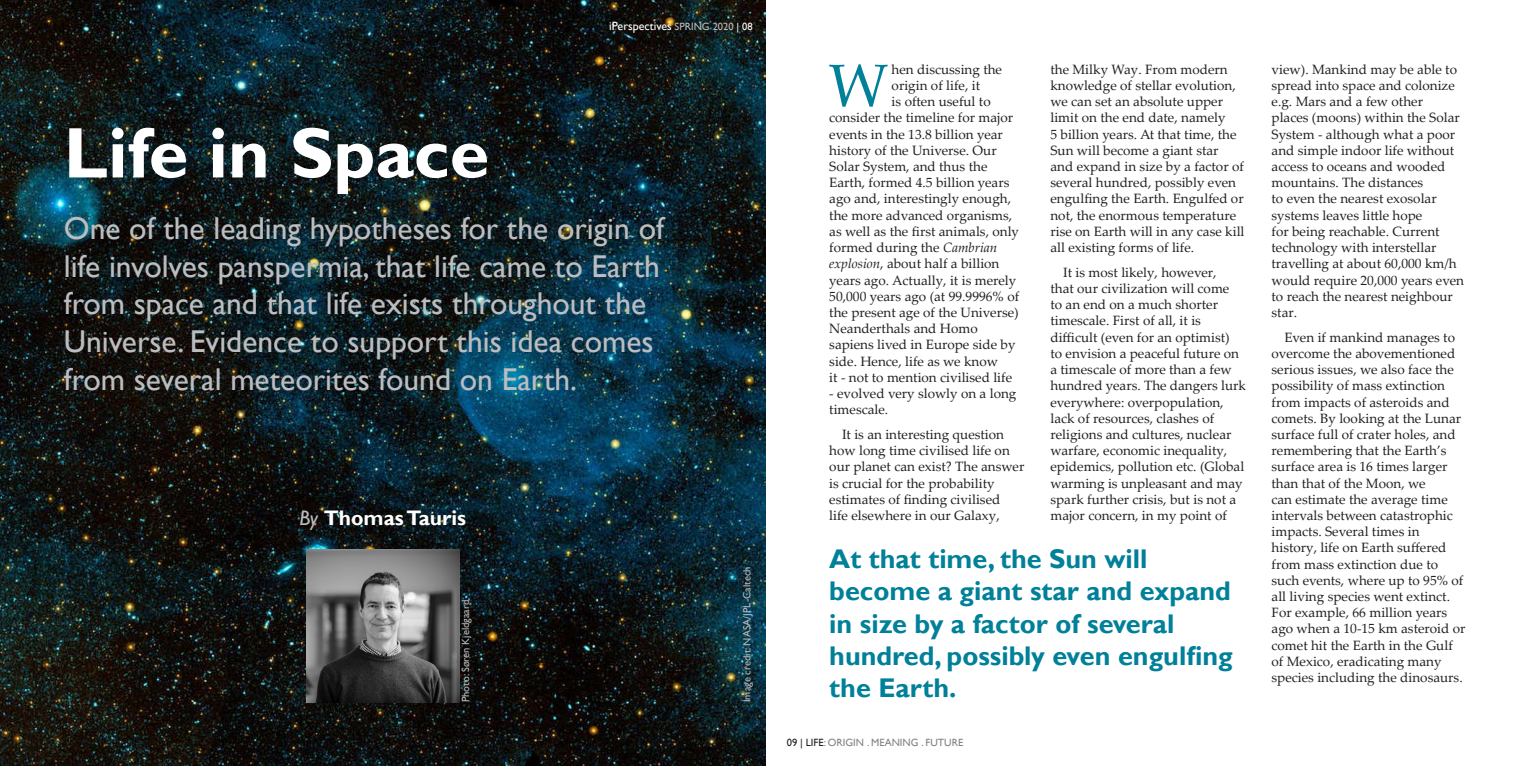
<style>
.page{position:relative;width:1531px;height:766px;background:#fff}
.page>*{position:absolute;margin:0;border:0;box-sizing:border-box;transform-origin:0 0}
.t1{font:700 72px "Gill Sans";color:#fff}
.t2{font:60px "Palatino Linotype";color:#008099}
.t3{font:31.5px/37.8px "Gill Sans";color:#bcbdc0}
.t4{font:700 27px/32.4px "Gill Sans";color:#008099}
.t5{font:700 21px "Gill Sans";color:#fff}
.t6{font:13.5px/16.2px "Palatino Linotype";color:#231f20}
.t7{font:12px "Gill Sans";color:#fff}
.t8{font:10.5px "Gill Sans";color:#bcbdc0}
.t9{font:10.5px "Gill Sans";color:#808285}
.s1{font-size:10.5px;color:#bcbdc0}
.s2{font-size:10.5px}
.s3{font-weight:400;font-style:italic;color:#bcbdc0}
.s4{font-style:italic}
.s5{color:#231f20}
</style>
<div class="page">
<img style="left:0;top:0;width:765px;height:765px">
<img style="left:306px;top:549px;width:153px;height:153px">
<p class="t7" style="left:609px;top:19px;width:145px">iPerspectives <span class="s1">SPRING 2020</span> <span class="s2">| 08</span></p>
<h1 class="t1" style="left:64px;top:110px;width:427px">Life in Space</h1>
<h3 class="t3" style="left:64px;top:210px;width:602px">One of the leading hypotheses for the origin of life involves panspermia, that life came to Earth from space and that life exists throughout the Universe. Evidence to support this idea comes from several meteorites found on Earth.</h3>
<h3 class="t5" style="left:299px;top:505px;width:168px"><span class="s3">By</span> Thomas Tauris</h3>
<p class="t8" style="left:459px;top:702px;width:104px;rotate:-90deg">Photo: Søren Kjeldgaard</p>
<p class="t8" style="left:741px;top:702px;width:137px;rotate:-90deg">Image credit: NASA/JPL-Caltech</p>
<h2 class="t2" style="left:828px;top:43px;width:62px">W</h2>
<p class="t6" style="left:891px;top:60px;width:112px">hen discussing the</p>
<p class="t6" style="left:891px;top:77px;width:90px">origin of life, it</p>
<p class="t6" style="left:891px;top:93px;width:101px">is often useful to</p>
<p class="t6" style="left:829px;top:109px;width:185px">consider the timeline for major</p>
<p class="t6" style="left:829px;top:125px;width:175px">events in the 13.8 billion year</p>
<p class="t6" style="left:829px;top:141px;width:169px">history of the Universe. Our</p>
<p class="t6" style="left:829px;top:158px;width:160px">Solar System, and thus the</p>
<p class="t6" style="left:829px;top:174px;width:182px">Earth, formed 4.5 billion years</p>
<p class="t6" style="left:829px;top:190px;width:183px">ago and, interestingly enough,</p>
<p class="t6" style="left:829px;top:206px;width:185px">the more advanced organisms,</p>
<p class="t6" style="left:829px;top:222px;width:191px">as well as the first animals, only</p>
<p class="t6" style="left:829px;top:239px;width:169px">formed during the <span class="s4">Cambrian</span></p>
<p class="t6" style="left:829px;top:255px;width:172px"><span class="s4">explosion</span>, about half a billion</p>
<p class="t6" style="left:829px;top:271px;width:189px">years ago. Actually, it is merely</p>
<p class="t6" style="left:829px;top:287px;width:191px">50,000 years ago (at 99.9996% of</p>
<p class="t6" style="left:829px;top:303px;width:191px">the present age of the Universe)</p>
<p class="t6" style="left:829px;top:320px;width:150px">Neanderthals and Homo</p>
<p class="t6" style="left:829px;top:336px;width:188px">sapiens lived in Europe side by</p>
<p class="t6" style="left:829px;top:352px;width:170px">side. Hence, life as we know</p>
<p class="t6" style="left:829px;top:368px;width:184px">it - not to mention civilised life</p>
<p class="t6" style="left:829px;top:384px;width:189px">- evolved very slowly on a long timescale.</p>
<p class="t6" style="left:829px;top:425px;width:197px;text-indent:13px">It is an interesting question how long time civilised life on our planet can exist? The answer is crucial for the probability estimates of finding civilised<br>life elsewhere in our Galaxy,</p>
<p class="t6" style="left:1050px;top:60px;width:196px">the Milky Way. From modern knowledge of stellar evolution, we can set an absolute upper limit on the end date, namely<br>5 billion years. At that time, the<br>Sun will become a giant star and expand in size by a factor of several hundred, possibly even engulfing the Earth. Engulfed or not, the enormous temperature rise on Earth will in any case kill all existing forms of life.</p>
<p class="t6" style="left:1050px;top:263px;width:197px;text-indent:13px">It is most likely, however,<br>that our civilization will come<br>to an end on a much shorter timescale. First of all, it is difficult (even for an optimist)<br>to envision a peaceful future on a timescale of more than a few hundred years. The dangers lurk everywhere: overpopulation, lack of resources, clashes of religions and cultures, nuclear warfare, economic inequality, epidemics, pollution etc. (Global warming is unpleasant and may spark further crisis, but is not a major concern, in my point of</p>
<h3 class="t4" style="left:829px;top:543px;width:405px">At that time, the Sun will become a giant star and expand in size by a factor of several hundred, possibly even engulfing the Earth.</h3>
<p class="t9" style="left:787px;top:735px;width:178px"><span class="s5">09 | LIFE</span>: ORIGIN . MEANING . FUTURE</p>
<p class="t6" style="left:1271px;top:60px;width:194px">view). Mankind may be able to spread into space and colonize e.g. Mars and a few other<br>places (moons) within the Solar<br>System - although what a poor and simple indoor life without access to oceans and wooded mountains. The distances<br>to even the nearest exosolar systems leaves little hope<br>for being reachable. Current technology with interstellar travelling at about 60,000 km/h would require 20,000 years even to reach the nearest neighbour star.</p>
<p class="t6" style="left:1271px;top:328px;width:195px;text-indent:13px">Even if mankind manages to overcome the abovementioned serious issues, we also face the possibility of mass extinction from impacts of asteroids and comets. By looking at the Lunar surface full of crater holes, and remembering that the Earth’s surface area is 16 times larger than that of the Moon, we<br>can estimate the average time intervals between catastrophic impacts. Several times in history, life on Earth suffered from mass extinction due to such events, where up to 95% of all living species went extinct.<br>For example, 66 million years ago when a 10-15 km asteroid or comet hit the Earth in the Gulf of Mexico, eradicating many species including the dinosaurs.</p>
</div>
